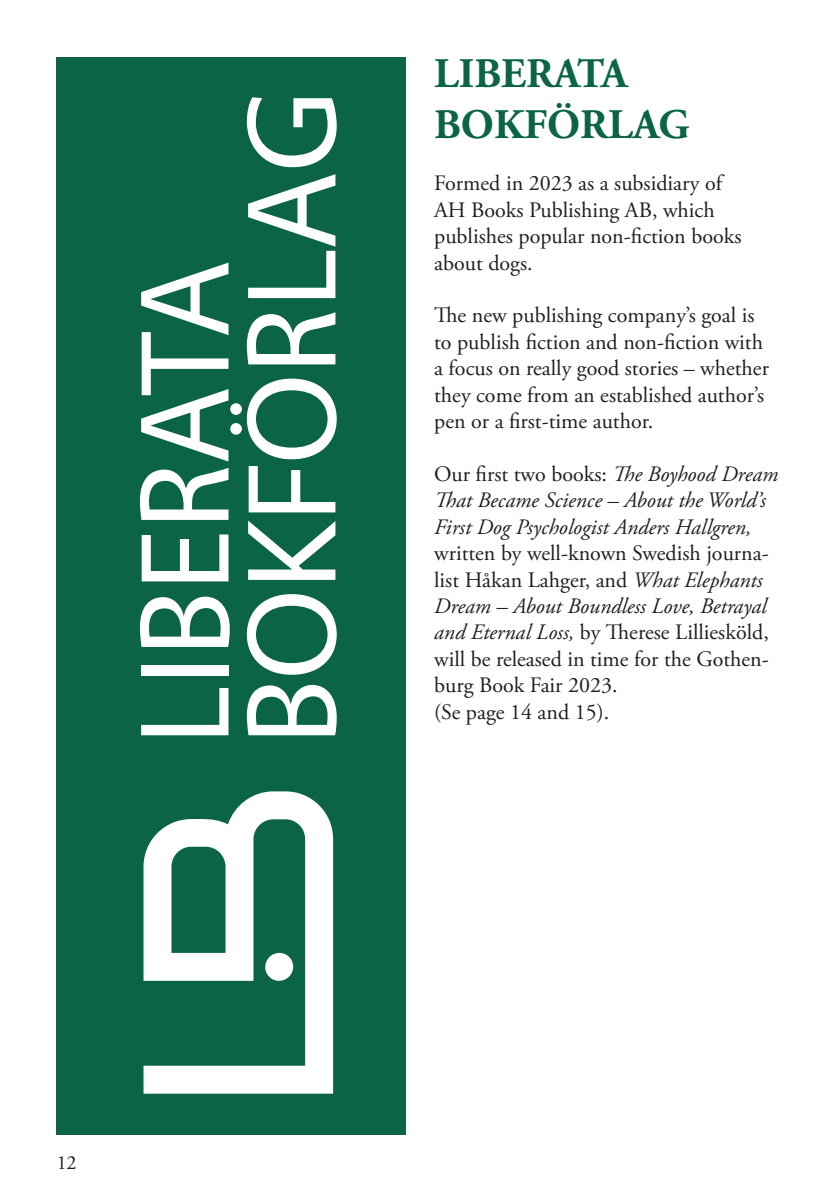
<style>
.page{position:relative;width:840px;height:1191px;background:#fff}
.page>*{position:absolute;margin:0;border:0;box-sizing:border-box;transform-origin:0 0}
.Normal__Web{font:700 42px "Adobe Garamond Pro";color:#0a6445}
.Normal__Web-2{font:italic 22px/26.4px "Adobe Garamond Pro";color:#231f20}
.Normal__Web-3{font:22px/26.4px "Adobe Garamond Pro";color:#231f20}
.t1{font:20px "Adobe Garamond Pro";color:#231f20}
.s1{font-style:normal}
</style>
<div class="page">
<div style="left:57px;top:57px;width:348px;height:1077px;background:#0a6445"></div>
<svg style="left:141px;top:688px;width:87px;height:47px"></svg>
<div style="left:141px;top:665px;width:87px;height:11px;background:#fff"></div>
<svg style="left:140px;top:596px;width:90px;height:51px"></svg>
<svg style="left:247px;top:685px;width:89px;height:50px"></svg>
<svg style="left:247px;top:594px;width:89px;height:81px"></svg>
<svg style="left:140px;top:174px;width:196px;height:407px"></svg>
<svg style="left:247px;top:97px;width:89px;height:70px"></svg>
<svg style="left:143px;top:791px;width:190px;height:302px"></svg>
<p class="t1" style="left:57px;top:1150px;width:21px">12</p>
<p class="Normal__Web" style="left:434px;top:49px;width:194px">LIBERATA</p>
<p class="Normal__Web" style="left:434px;top:100px;width:256px">BOKFÖRLAG</p>
<p class="Normal__Web-3" style="left:434px;top:171px;width:289px">Formed in 2023 as a subsidiary of</p>
<p class="Normal__Web-3" style="left:434px;top:197px;width:282px">AH Books Publishing AB, which</p>
<p class="Normal__Web-3" style="left:434px;top:224px;width:309px">publishes popular non-fiction books about dogs.</p>
<p class="Normal__Web-3" style="left:434px;top:303px;width:336px">The new publishing company’s goal is to publish fiction and non-fiction with a focus on really good stories – whether they come from an established author’s pen or a first-time author.</p>
<p class="Normal__Web-2" style="left:434px;top:461px;width:345px"><span class="s1">Our first two books:</span> The Boyhood Dream That Became Science – About the World’s First Dog Psychologist Anders Hallgren, <span class="s1">written by well-known Swedish journa&shy;list Håkan Lahger, and</span> What Elephants Dream – About Boundless Love, Betrayal and Eternal Loss, <span class="s1">by Therese Lilliesköld, will be released in time for the Gothen&shy;burg Book Fair 2023.</span></p>
<p class="Normal__Web-3" style="left:434px;top:699px;width:176px">(Se page 14 and 15).</p>
</div>
